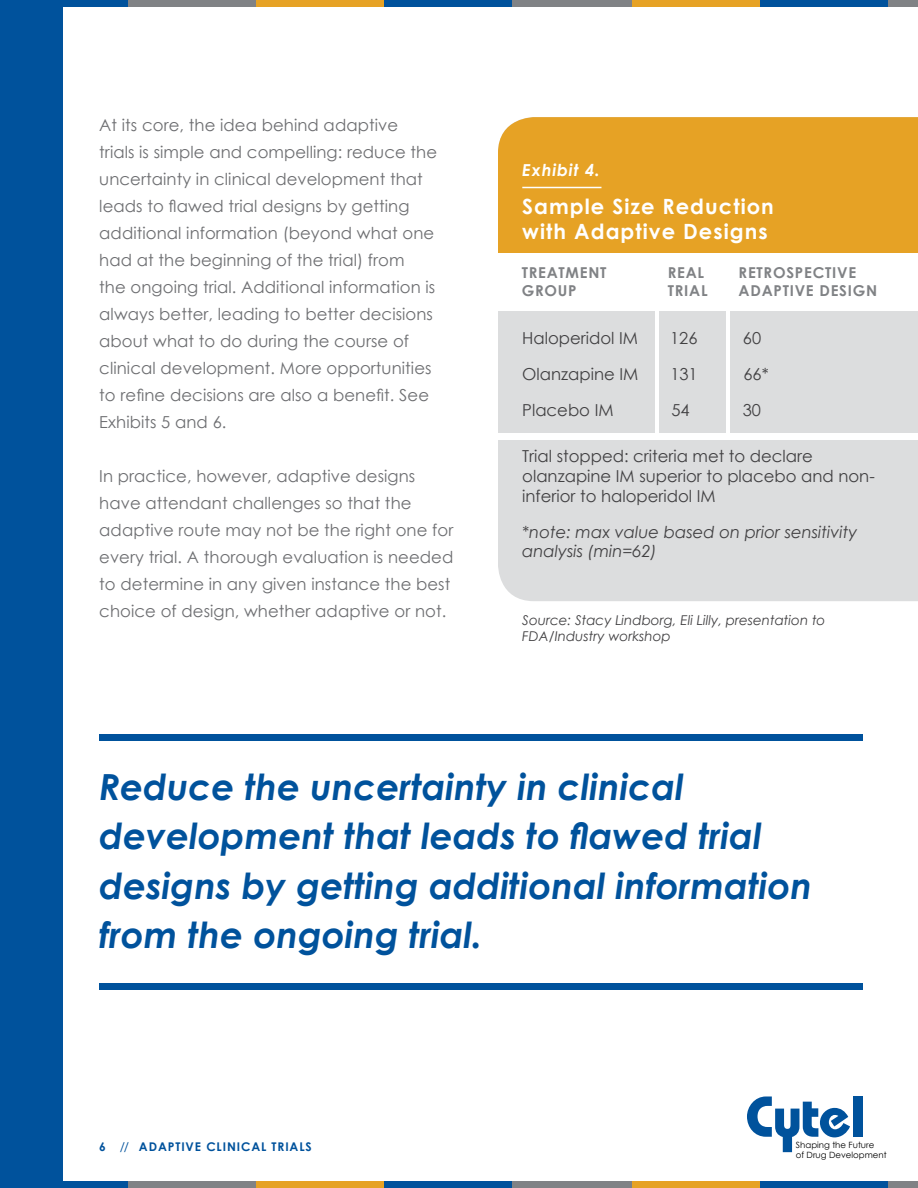
<style>
.page{position:relative;width:918px;height:1188px;background:#fff}
.page>*{position:absolute;margin:0;border:0;box-sizing:border-box;transform-origin:0 0}
.t1{font:italic 700 36px/49.5px "Century Gothic";color:#00529c}
.t2{font:700 21px/25.2px "Century Gothic";letter-spacing:.05em;color:#fff}
.t3{font:16.5px/27px "Century Gothic";letter-spacing:.005em;color:#6d6e71}
.t4{font:16.5px/19.8px "Century Gothic";color:#414042}
.t5{font:italic 16.5px/19.8px "Century Gothic";color:#414042}
.t6{font:italic 700 16.5px "Century Gothic";letter-spacing:.05em;color:#fff}
.t7{font:700 15px/18px "Century Gothic";letter-spacing:.05em;color:#808285}
.t8{font:italic 13.5px/16.2px "Century Gothic";color:#414042}
.t9{font:700 12px "Century Gothic";letter-spacing:.075em;color:#00529c}
.t10{font:8.7px/10.4px "Century Gothic";color:#000}
.s1{font-weight:400}
</style>
<div class="page">
<div style="left:0;top:0;width:63px;height:1188px;background:#00529c"></div>
<div style="left:853px;top:1096px;width:9px;height:41px;background:#00529c"></div>
<svg style="left:747px;top:1096px;width:103px;height:56px"></svg>
<div style="left:0;top:1182px;width:128px;height:6px;background:#00529c"></div>
<div style="left:256px;top:1182px;width:128px;height:6px;background:#e6a225"></div>
<div style="left:632px;top:1182px;width:128px;height:6px;background:#e6a225"></div>
<div style="left:128px;top:1182px;width:128px;height:6px;background:#808285"></div>
<div style="left:504px;top:1182px;width:128px;height:6px;background:#808285"></div>
<div style="left:880px;top:1182px;width:38px;height:6px;background:#808285"></div>
<div style="left:384px;top:1182px;width:128px;height:6px;background:#00529c"></div>
<div style="left:760px;top:1182px;width:128px;height:6px;background:#00529c"></div>
<div style="left:0;top:0;width:128px;height:6px;background:#00529c"></div>
<div style="left:256px;top:0;width:128px;height:6px;background:#e6a225"></div>
<div style="left:632px;top:0;width:128px;height:6px;background:#e6a225"></div>
<div style="left:128px;top:0;width:128px;height:6px;background:#808285"></div>
<div style="left:504px;top:0;width:128px;height:6px;background:#808285"></div>
<div style="left:880px;top:0;width:38px;height:6px;background:#808285"></div>
<div style="left:384px;top:0;width:128px;height:6px;background:#00529c"></div>
<div style="left:760px;top:0;width:128px;height:6px;background:#00529c"></div>
<div style="left:498px;top:311px;width:420px;height:290px;background:#dcddde"></div>
<div style="left:498px;top:117px;width:420px;height:136px;background:#e6a225"></div>
<hr style="left:522px;top:187px;width:80px;height:1px;background:#fff">
<div style="left:488px;top:434px;width:430px;height:6px;background:#fff"></div>
<hr style="left:656px;top:261px;width:3px;height:173px;background:#fff">
<hr style="left:727px;top:261px;width:3px;height:173px;background:#fff">
<div style="left:99px;top:734px;width:763px;height:7px;background:#00529c"></div>
<div style="left:99px;top:983px;width:763px;height:7px;background:#00529c"></div>
<p class="t3" style="left:99px;top:111px;width:339px">At its core, the idea behind adaptive trials is simple and compelling: reduce the uncertainty in clinical development that leads to flawed trial designs by getting additional information (beyond what one had at the beginning of the trial) from<br>the ongoing trial. Additional information is always better, leading to better decisions about what to do during the course of clinical development. More opportunities to refine decisions are also a benefit. See Exhibits 5 and 6.</p>
<p class="t3" style="left:99px;top:462px;width:356px">In practice, however, adaptive designs have attendant challenges so that the adaptive route may not be the right one for every trial. A thorough evaluation is needed to determine in any given instance the best choice of design, whether adaptive or not.</p>
<p class="t6" style="left:522px;top:158px;width:79px">Exhibit 4.</p>
<p class="t2" style="left:522px;top:193px;width:253px">SAMPLE SIZE REDUCTION<br>WITH ADAPTIVE DESIGNS</p>
<p class="t7" style="left:522px;top:263px;width:17px">TREAT</p>
<p class="t7" style="left:522px;top:263px;width:68px;text-indent:44px">MENT<br>GROUP</p>
<p class="t7" style="left:668px;top:263px;width:19px">REAL<br>TRIAL</p>
<p class="t7" style="left:739px;top:263px;width:58px">RETROSPECTIVE<br>ADAPTIVE</p>
<p class="t7" style="left:819px;top:281px;width:57px">DESIGN</p>
<p class="t4" style="left:522px;top:327px;width:117px">Haloperidol IM</p>
<p class="t4" style="left:670px;top:327px;width:29px">126</p>
<p class="t4" style="left:743px;top:327px;width:20px">60</p>
<p class="t4" style="left:522px;top:363px;width:118px">Olanzapine IM</p>
<p class="t4" style="left:670px;top:363px;width:29px">131</p>
<p class="t4" style="left:743px;top:363px;width:27px">66*</p>
<p class="t4" style="left:522px;top:399px;width:93px">Placebo IM</p>
<p class="t4" style="left:671px;top:399px;width:20px">54</p>
<p class="t4" style="left:743px;top:399px;width:20px">30</p>
<p class="t4" style="left:522px;top:446px;width:354px">Trial stopped: criteria met to declare olanzapine IM superior to placebo and non&shy;inferior to haloperidol IM</p>
<p class="t5" style="left:522px;top:522px;width:337px">*note: max value based on prior sensitivity analysis (min=62)</p>
<p class="t8" style="left:522px;top:612px;width:305px">Source: Stacy Lindborg, Eli Lilly, presentation to<br>FDA/Industry workshop</p>
<h1 class="t1" style="left:99px;top:760px;width:714px">Reduce the uncertainty in clinical development that leads to flawed trial designs by getting additional information from the ongoing trial.</h1>
<p class="t9" style="left:99px;top:1137px;width:214px">6 <span class="s1">//</span> ADAPTIVE CLINICAL TRIALS</p>
<p class="t10" style="left:796px;top:1139px;width:92px">Shaping the Future<br>of Drug Development</p>
</div>
